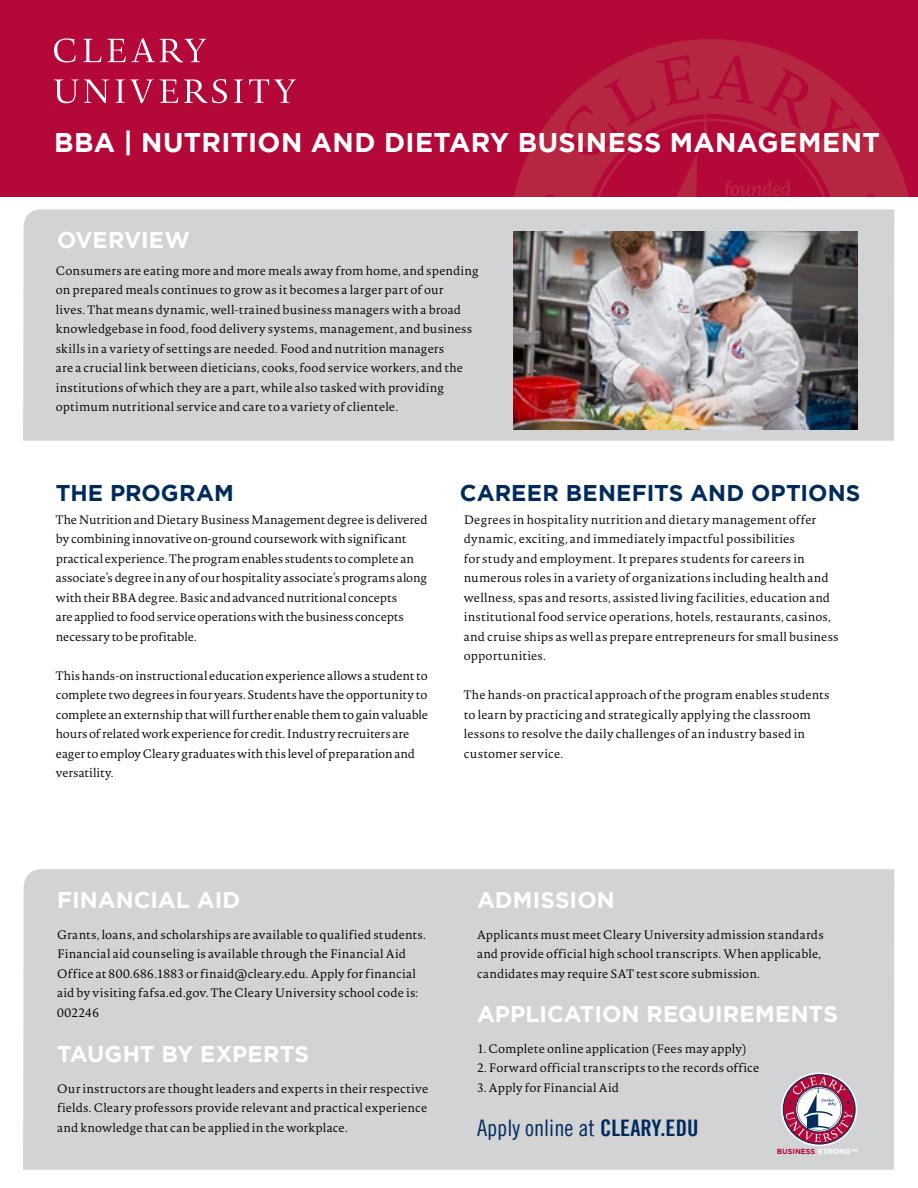
<style>
.page{position:relative;width:918px;height:1188px;background:#fff}
.page>*{position:absolute;margin:0;border:0;box-sizing:border-box;transform-origin:0 0}
.t1{font:700 27px "Gotham";letter-spacing:.015em;color:#fff}
.t2{font:700 22.8px "Gotham";color:#fff}
.t3{font:700 22.8px "Gotham";letter-spacing:.005em;color:#002b5c}
.t4{font:22.8px "Trade Gothic LT Cond Eighteen";color:#002b5c}
.t5{font:300 12px/19.5px "Novel Std";letter-spacing:.01em;color:#000}
.t6{font:700 7.35px "Gotham";color:#b30838}
.s1{font-family:"Trade Gothic LT Bold Cond Twenty"}
.s2{color:#fff}
</style>
<div class="page">
<div style="left:0;top:0;width:918px;height:196px;background:#b30838"></div>
<svg style="left:514px;top:39px;width:395px;height:157px;fill:#b72641"></svg>
<svg style="left:626px;top:153px;width:165px;height:43px"></svg>
<div style="left:23px;top:209px;width:871px;height:232px;background:#d1d3d4"></div>
<svg style="left:54px;top:38px;width:22px;height:25px"></svg>
<svg style="left:83px;top:39px;width:18px;height:23px"></svg>
<svg style="left:107px;top:38px;width:99px;height:25px"></svg>
<svg style="left:54px;top:79px;width:55px;height:24px"></svg>
<svg style="left:116px;top:79px;width:37px;height:25px"></svg>
<svg style="left:159px;top:79px;width:19px;height:24px"></svg>
<svg style="left:184px;top:79px;width:43px;height:24px"></svg>
<svg style="left:234px;top:79px;width:9px;height:24px"></svg>
<svg style="left:249px;top:79px;width:47px;height:24px"></svg>
<img style="left:513px;top:232px;width:345px;height:198px">
<div style="left:23px;top:869px;width:871px;height:301px;background:#d1d3d4"></div>
<svg style="left:781px;top:1073px;width:76px;height:73px"></svg>
<h1 class="t1" style="left:54px;top:127px;width:827px">BBA | NUTRITION AND DIETARY BUSINESS MANAGEMENT</h1>
<h2 class="t2" style="left:57px;top:227px;width:134px">OVERVIEW</h2>
<p class="t5" style="left:56px;top:261px;width:424px">Consumers are eating more and more meals away from home, and spending on prepared meals continues to grow as it becomes a larger part of our<br>lives. That means dynamic, well-trained business managers with a broad knowledgebase in food, food delivery systems, management, and business skills in a variety of settings are needed. Food and nutrition managers<br>are a crucial link between dieticians, cooks, food service workers, and the institutions of which they are a part, while also tasked with providing optimum nutritional service and care to a variety of clientele.</p>
<h2 class="t3" style="left:56px;top:480px;width:180px">THE PROGRAM</h2>
<h2 class="t3" style="left:460px;top:480px;width:402px">CAREER BENEFITS AND OPTIONS</h2>
<p class="t5" style="left:56px;top:510px;width:373px">The Nutrition and Dietary Business Management degree is delivered by combining innovative on-ground coursework with significant practical experience. The program enables students to complete an associate’s degree in any of our hospitality associate’s programs along with their BBA degree. Basic and advanced nutritional concepts<br>are applied to food service operations with the business concepts necessary to be profitable.</p>
<p class="t5" style="left:56px;top:666px;width:374px">This hands-on instructional education experience allows a student to complete two degrees in four years. Students have the opportunity to complete an externship that will further enable them to gain valuable hours of related work experience for credit. Industry recruiters are eager to employ Cleary graduates with this level of preparation and versatility.</p>
<p class="t5" style="left:464px;top:510px;width:376px">Degrees in hospitality nutrition and dietary management offer dynamic, exciting, and immediately impactful possibilities<br>for study and employment. It prepares students for careers in numerous roles in a variety of organizations including health and wellness, spas and resorts, assisted living facilities, education and institutional food service operations, hotels, restaurants, casinos, and cruise ships as well as prepare entrepreneurs for small business opportunities.</p>
<p class="t5" style="left:464px;top:685px;width:367px">The hands-on practical approach of the program enables students to learn by practicing and strategically applying the classroom lessons to resolve the daily challenges of an industry based in customer service.</p>
<h2 class="t2" style="left:57px;top:887px;width:185px">FINANCIAL AID</h2>
<h2 class="t2" style="left:477px;top:887px;width:139px">ADMISSION</h2>
<h2 class="t2" style="left:477px;top:889px;width:268px">CREDIT YOU DESERVE</h2>
<p class="t5" style="left:57px;top:925px;width:370px">Grants, loans, and scholarships are available to qualified students.<br>Financial aid counseling is available through the Financial Aid Office at 800.686.1883 or finaid@cleary.edu. Apply for financial aid by visiting fafsa.ed.gov. The Cleary University school code is:<br>002246</p>
<p class="t5" style="left:477px;top:925px;width:348px">Applicants must meet Cleary University admission standards and provide official high school transcripts. When applicable, candidates may require SAT test score submission.</p>
<p class="t5" style="left:477px;top:1039px;width:271px">1. Complete online application (Fees may apply)</p>
<p class="t5" style="left:477px;top:1058px;width:284px">2. Forward official transcripts to the records office</p>
<p class="t5" style="left:57px;top:1079px;width:373px">Our instructors are thought leaders and experts in their respective</p>
<p class="t5" style="left:477px;top:1078px;width:143px">3. Apply for Financial Aid</p>
<p class="t5" style="left:57px;top:1098px;width:372px">fields. Cleary professors provide relevant and practical experience and knowledge that can be applied in the workplace.</p>
<h2 class="t2" style="left:477px;top:1001px;width:362px">APPLICATION REQUIREMENTS</h2>
<h2 class="t2" style="left:57px;top:1041px;width:253px">TAUGHT BY EXPERTS</h2>
<h2 class="t4" style="left:477px;top:1115px;width:223px">Apply online at <span class="s1">CLEARY.EDU</span></h2>
<p class="t6" style="left:777px;top:1147px;width:82px">BUSINESS <span class="s2">STRONG</span><sup>TM</sup></p>
</div>
